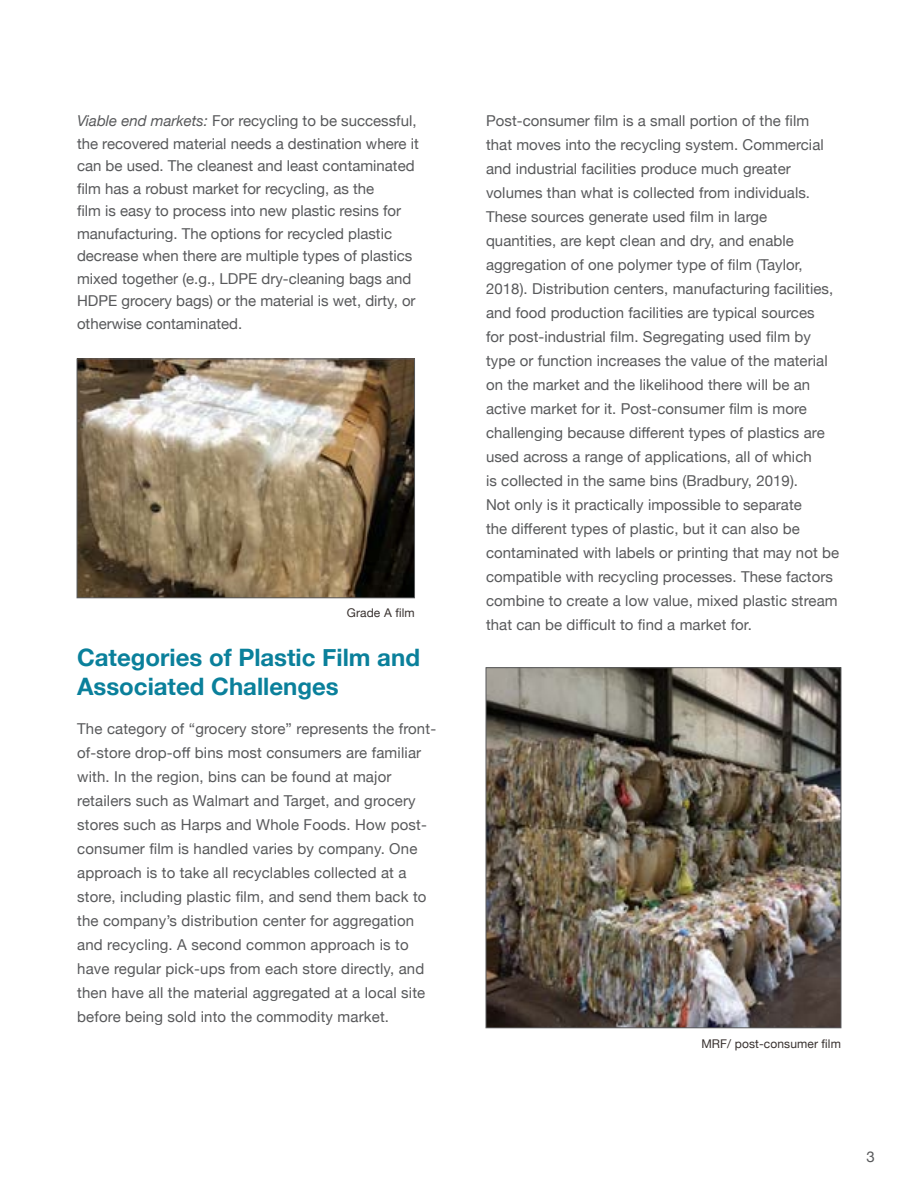
<style>
.page{position:relative;width:918px;height:1188px;background:#fff}
.page>*{position:absolute;margin:0;border:0;box-sizing:border-box;transform-origin:0 0}
.t1{font:700 24px/28.8px "Helvetica Neue";color:#0a809b}
.t2{font:15px/24px "Helvetica Neue";letter-spacing:.005em;color:#58595b}
.t3{font:12px "Helvetica Neue";letter-spacing:.01em;color:#38312f}
.s1{font-style:italic}
</style>
<div class="page">
<img style="left:488px;top:670px;width:351px;height:356px">
<div style="left:486px;top:668px;width:355px;height:360px;border:1px solid #58595b"></div>
<img style="left:79px;top:361px;width:334px;height:235px">
<div style="left:77px;top:359px;width:338px;height:239px;border:1px solid #58595b"></div>
<p class="t2" style="left:77px;top:110px;width:343px;line-height:22.5px"><span class="s1">Viable end markets:</span> For recycling to be successful, the recovered material needs a destination where it can be used. The cleanest and least contaminated film has a robust market for recycling, as the<br>film is easy to process into new plastic resins for manufacturing. The options for recycled plastic decrease when there are multiple types of plastics mixed together (e.g., LDPE dry-cleaning bags and HDPE grocery bags) or the material is wet, dirty, or otherwise contaminated.</p>
<p class="t3" style="left:347px;top:604px;width:69px">Grade A film</p>
<h1 class="t1" style="left:77px;top:643px;width:344px">Categories of Plastic Film and<br>Associated Challenges</h1>
<p class="t2" style="left:77px;top:718px;width:360px">The category of “grocery store” represents the front&shy;of-store drop-off bins most consumers are familiar with. In the region, bins can be found at major retailers such as Walmart and Target, and grocery stores such as Harps and Whole Foods. How post&shy;consumer film is handled varies by company. One approach is to take all recyclables collected at a store, including plastic film, and send them back to the company’s distribution center for aggregation and recycling. A second common approach is to have regular pick-ups from each store directly, and then have all the material aggregated at a local site before being sold into the commodity market.</p>
<p class="t2" style="left:486px;top:110px;width:355px">Post-consumer film is a small portion of the film<br>that moves into the recycling system. Commercial and industrial facilities produce much greater volumes than what is collected from individuals.<br>These sources generate used film in large quantities, are kept clean and dry, and enable aggregation of one polymer type of film (Taylor, 2018). Distribution centers, manufacturing facilities, and food production facilities are typical sources<br>for post-industrial film. Segregating used film by type or function increases the value of the material on the market and the likelihood there will be an active market for it. Post-consumer film is more challenging because different types of plastics are used across a range of applications, all of which<br>is collected in the same bins (Bradbury, 2019).<br>Not only is it practically impossible to separate<br>the different types of plastic, but it can also be contaminated with labels or printing that may not be compatible with recycling processes. These factors combine to create a low value, mixed plastic stream that can be difficult to find a market for.</p>
<p class="t3" style="left:701px;top:1035px;width:141px">MRF/ post-consumer film</p>
<p class="t2" style="left:866px;top:1145px;width:10px">3</p>
</div>
